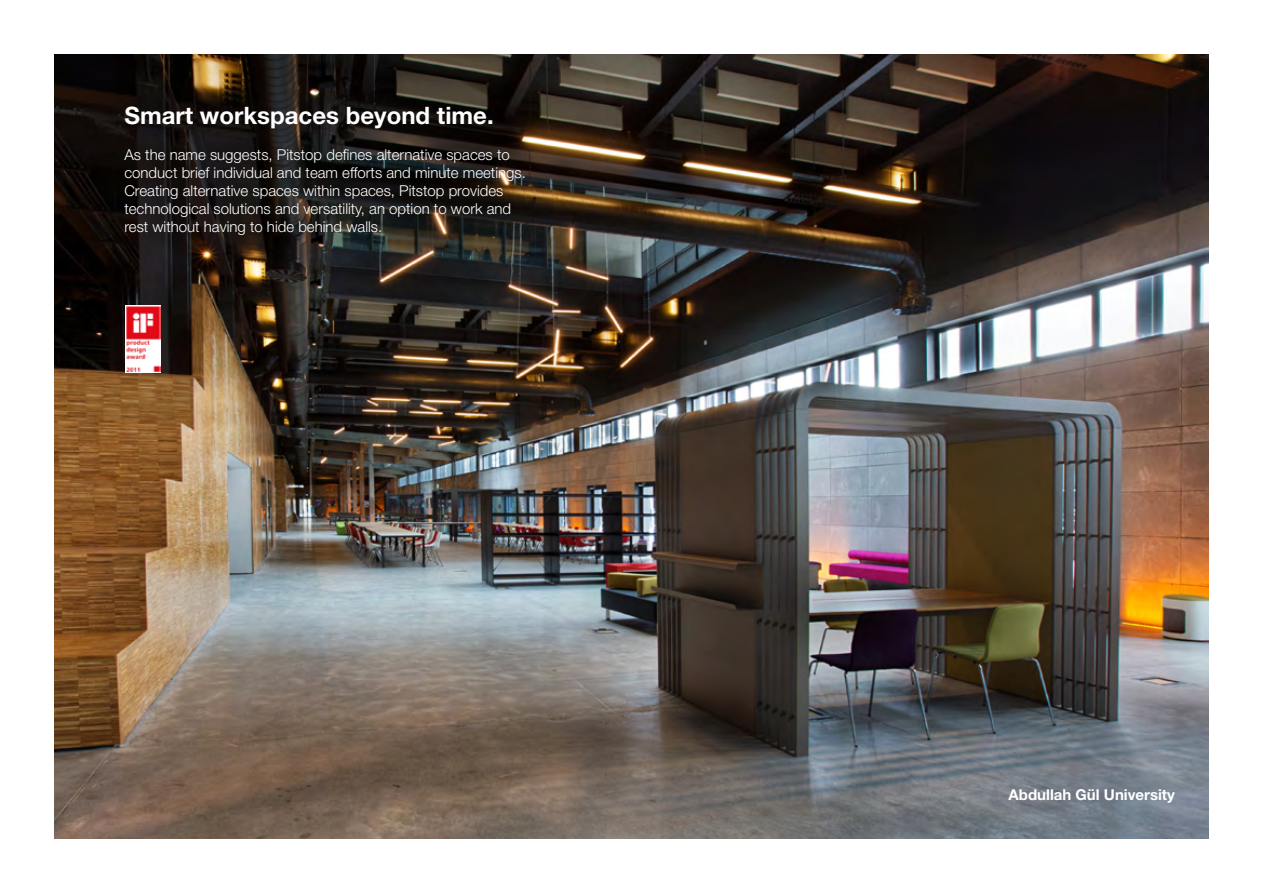
<style>
.page{position:relative;width:1263px;height:893px;background:#fff}
.page>*{position:absolute;margin:0;border:0;box-sizing:border-box;transform-origin:0 0}
.t1{font:700 24px "Helvetica Neue LT Pro";color:#fff}
.t2{font:300 15px/18px "Helvetica Neue LT Pro";color:#fff}
.t3{font:700 15px "Helvetica Neue LT Pro";color:#fff}
</style>
<div class="page">
<img style="left:54px;top:54px;width:1155px;height:785px">
<img style="left:125px;top:305px;width:35px;height:68px">
<h1 class="t1" style="left:124px;top:101px;width:371px">Smart workspaces beyond time.</h1>
<p class="t2" style="left:124px;top:146px;width:403px">As the name suggests, Pitstop defines alternative spaces to conduct brief individual and team efforts and minute meetings.<br>Creating alternative spaces within spaces, Pitstop provides technological solutions and versatility, an option to work and rest without having to hide behind walls.</p>
<p class="t3" style="left:1009px;top:786px;width:168px">Abdullah Gül University</p>
</div>
